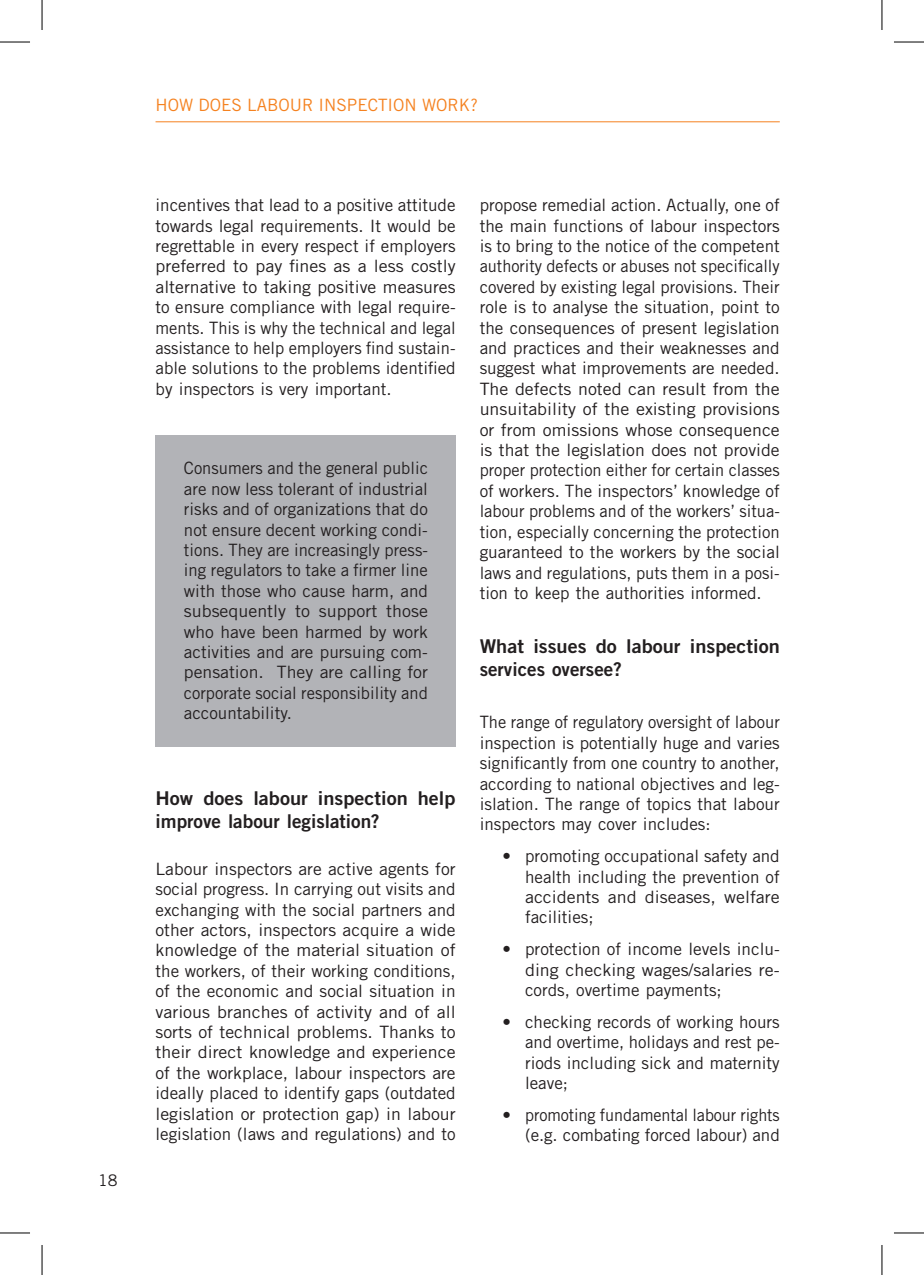
<style>
.page{position:relative;width:924px;height:1275px;background:#fff}
.page>*{position:absolute;margin:0;border:0;box-sizing:border-box;transform-origin:0 0}
.t1{font:19px/22.8px "Trade Gothic LT Std Bd 2";color:#231f20;scale:1.05 1}
.t2{font:17px/20.4px "Trade Gothic LT Std";color:#231f20;text-align:justify}
.t3{font:17px "Trade Gothic LT Std";color:#f58220}
.t4{font:16px "Trade Gothic LT Std";color:#231f20}
</style>
<div class="page">
<hr style="left:155px;top:121px;width:624px;height:1px;background:#f58220">
<div style="left:155px;top:435px;width:301px;height:311px;background:#b2b3b7"></div>
<hr style="left:0;top:42px;width:30px;height:1px;background:#000">
<hr style="left:893px;top:42px;width:30px;height:1px;background:#000">
<hr style="left:0;top:1232px;width:30px;height:1px;background:#000">
<hr style="left:893px;top:1232px;width:30px;height:1px;background:#000">
<hr style="left:42px;top:0;width:1px;height:30px;background:#000">
<hr style="left:42px;top:1245px;width:1px;height:30px;background:#000">
<hr style="left:881px;top:0;width:1px;height:30px;background:#000">
<hr style="left:881px;top:1245px;width:1px;height:30px;background:#000">
<p class="t4" style="left:98px;top:1170px;width:21px">18</p>
<p class="t3" style="left:155px;top:95px;width:55px">How does</p>
<p class="t3" style="left:247px;top:95px;width:12px">labour</p>
<p class="t3" style="left:318px;top:95px;width:11px">inspection</p>
<p class="t3" style="left:422px;top:95px;width:13px">work</p>
<p class="t3" style="left:470px;top:95px;width:9px">?</p>
<p class="t2" style="left:155px;top:195px;width:301px">incentives that lead to a positive attitude towards legal requirements. It would be regrettable in every respect if employers preferred to pay fines as a less costly alternative to taking positive measures to ensure compliance with legal require&shy;ments. This is why the technical and legal assistance to help employers find sustain&shy;able solutions to the problems identified by inspectors is very important.</p>
<p class="t2" style="left:184px;top:458px;width:245px">Consumers and the general public are now less tolerant of industrial risks and of organizations that do not ensure decent working condi&shy;tions. They are increasingly press&shy;ing regulators to take a firmer line with those who cause harm, and subsequently to support those who have been harmed by work activities and are pursuing com&shy;pensation. They are calling for corporate social responsibility and accountability.</p>
<p class="t1" style="left:155px;top:787px;width:287px">How does labour inspection help improve labour legislation?</p>
<p class="t2" style="left:155px;top:858px;width:301px">Labour inspectors are active agents for social progress. In carrying out visits and exchanging with the social partners and other actors, inspectors acquire a wide knowledge of the material situation of the workers, of their working conditions, of the economic and social situation in various branches of activity and of all sorts of technical problems. Thanks to their direct knowledge and experience of the workplace, labour inspectors are ideally placed to identify gaps (outdated legislation or protection gap) in labour legislation (laws and regulations) and to</p>
<p class="t2" style="left:479px;top:195px;width:301px">propose remedial action. Actually, one of the main functions of labour inspectors is to bring to the notice of the competent authority defects or abuses not specifically covered by existing legal provisions. Their role is to analyse the situation, point to the consequences of present legislation and practices and their weaknesses and suggest what improvements are needed.<br>The defects noted can result from the unsuitability of the existing provisions or from omissions whose consequence is that the legislation does not provide proper protection either for certain classes of workers. The inspectors’ knowledge of labour problems and of the workers’ situa&shy;tion, especially concerning the protection guaranteed to the workers by the social laws and regulations, puts them in a posi&shy;tion to keep the authorities informed.</p>
<p class="t1" style="left:479px;top:635px;width:287px">What issues do labour inspection services oversee?</p>
<p class="t2" style="left:479px;top:712px;width:301px">The range of regulatory oversight of labour inspection is potentially huge and varies significantly from one country to another, according to national objectives and leg&shy;islation. The range of topics that labour inspectors may cover includes:</p>
<p class="t2" style="left:525px;top:845px;width:256px;text-indent:-23px">• promoting occupational safety and health including the prevention of accidents and diseases, welfare facilities;</p>
<p class="t2" style="left:525px;top:938px;width:256px;text-indent:-23px">• protection of income levels inclu&shy;ding checking wages/salaries re&shy;cords, overtime payments;</p>
<p class="t2" style="left:525px;top:1011px;width:256px;text-indent:-23px">• checking records of working hours and overtime, holidays and rest pe&shy;riods including sick and maternity leave;</p>
<p class="t2" style="left:502px;top:1104px;width:279px;text-align:right">• promoting fundamental labour rights (e.g. combating forced labour) and</p>
</div>
